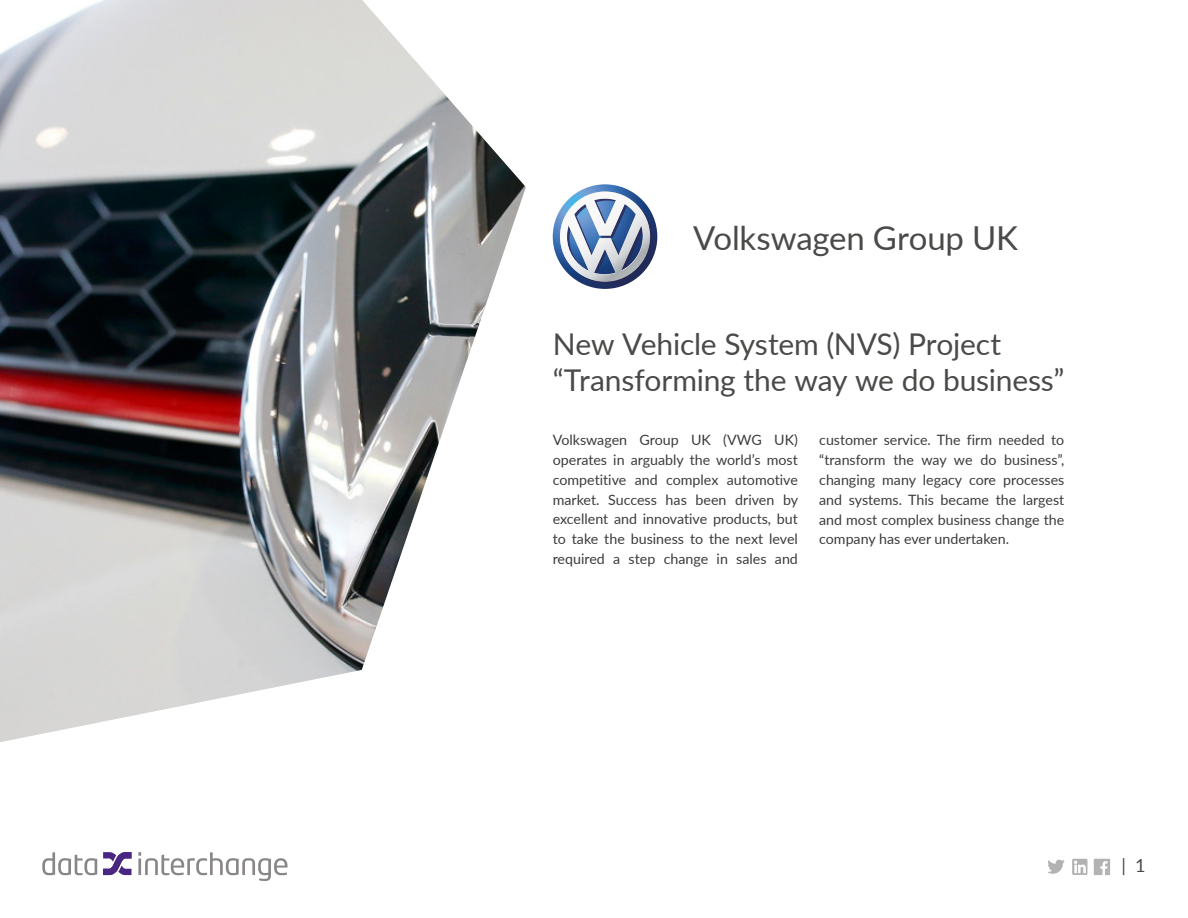
<style>
.page{position:relative;width:1188px;height:918px;background:#fff}
.page>*{position:absolute;margin:0;border:0;box-sizing:border-box;transform-origin:0 0}
.t1{font:33px "Lato";letter-spacing:-.005em;color:#4a4a49}
.t2{font:30px/36px "Lato";letter-spacing:-.01em;color:#4a4a49}
.t3{font:18px "Lato";color:#4a4a49}
.t4{font:14.25px/20px "Lato";color:#3c3c3b;text-align:justify}
</style>
<div class="page">
<svg style="left:138px;top:852px;width:150px;height:29px"></svg>
<svg style="left:42px;top:852px;width:55px;height:23px"></svg>
<svg style="left:103px;top:852px;width:28px;height:23px"></svg>
<svg style="left:1048px;top:860px;width:17px;height:14px"></svg>
<svg style="left:1094px;top:859px;width:16px;height:16px"></svg>
<svg style="left:1072px;top:859px;width:15px;height:16px"></svg>
<img style="left:0;top:0;width:526px;height:742px">
<svg style="left:553px;top:184px;width:104px;height:105px"></svg>
<svg style="left:560px;top:191px;width:92px;height:93px"></svg>
<h1 class="t1" style="left:693px;top:214px;width:327px">Volkswagen Group UK</h1>
<h2 class="t2" style="left:553px;top:325px;width:513px">New Vehicle System (NVS) Project “Transforming the way we do business”</h2>
<p class="t4" style="left:553px;top:429px;width:247px">Volkswagen Group UK (VWG UK) operates in arguably the world’s most competitive and complex automotive market. Success has been driven by excellent and innovative products, but to take the business to the next level required a step change in sales and</p>
<p class="t4" style="left:819px;top:429px;width:247px">customer service. The firm needed to “transform the way we do business”, changing many legacy core processes and systems. This became the largest and most complex business change the company has ever undertaken.</p>
<p class="t3" style="left:1122px;top:853px;width:26px">| 1</p>
</div>
